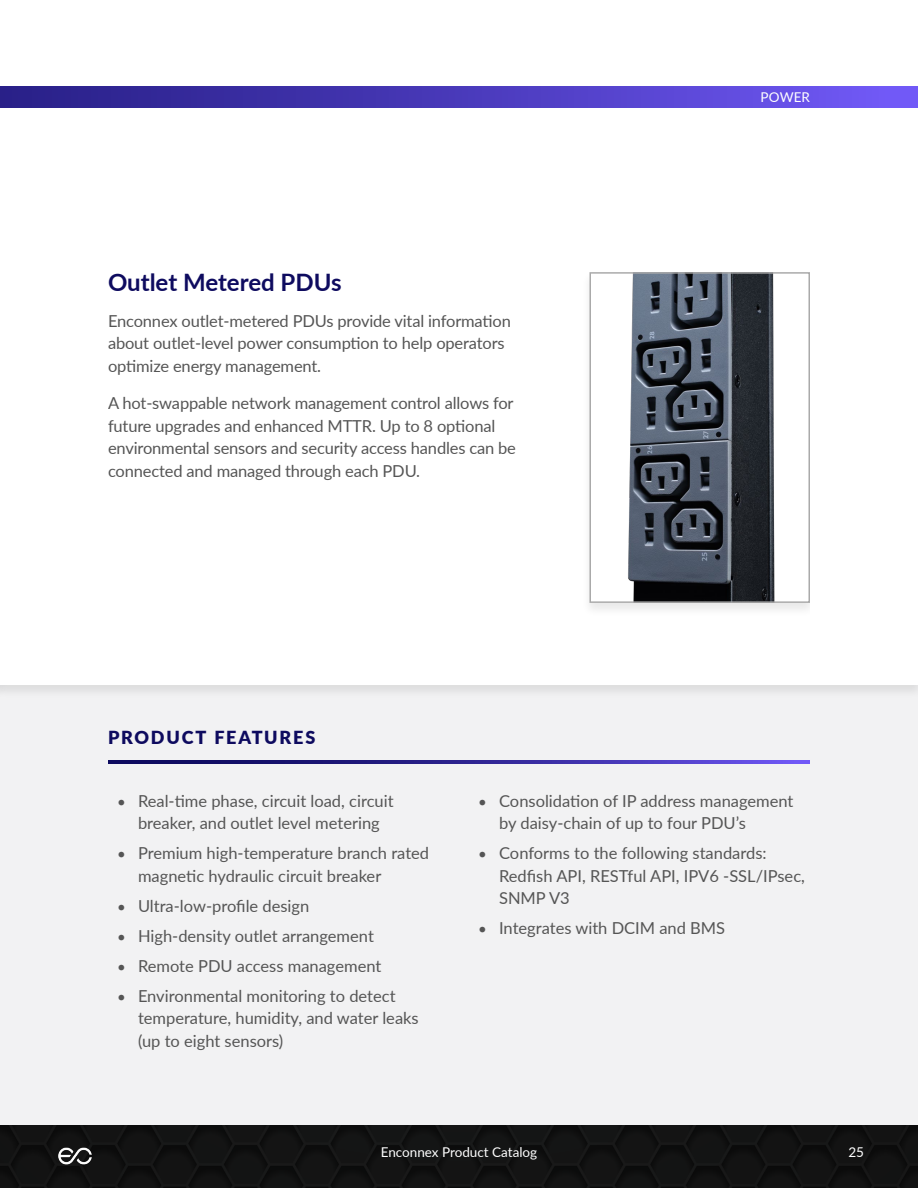
<style>
.page{position:relative;width:918px;height:1188px;background:#fff}
.page>*{position:absolute;margin:0;border:0;box-sizing:border-box;transform-origin:0 0}
.t1{font:700 24px "Lato";color:#0e0b5f}
.t2{font:900 18px "Lato";letter-spacing:.1em;color:#0e0b5f}
.t3{font:16.5px/22.5px "Lato";letter-spacing:-.005em;color:#555}
.t4{font:13.5px "Lato";color:#fff}
.s1{font-size:15px}
</style>
<div class="page">
<div style="left:0;top:510px;width:918px;height:615px;background:#f2f2f3"></div>
<div style="left:0;top:0;width:918px;height:700px;background:#eaeaeb"></div>
<div style="left:0;top:0;width:918px;height:685px;background:#fff"></div>
<svg style="left:108px;top:760px;width:702px;height:4px;background:#332898"></svg>
<div style="left:581px;top:271px;width:237px;height:347px;background:#000;opacity:.09"></div>
<img style="left:593px;top:275px;width:214px;height:325px">
<div style="left:590px;top:272px;width:220px;height:331px;border:2px solid #aaa"></div>
<div style="left:810px;top:0;width:108px;height:685px;background:#fff"></div>
<div style="left:0;top:1125px;width:918px;height:63px;background:#0e1011"></div>
<div style="left:0;top:86px;width:918px;height:22px;background:linear-gradient(to right,#251d83,#7159f6)"></div>
<h1 class="t1" style="left:108px;top:265px;width:235px">Outlet Metered PDUs</h1>
<p class="t3" style="left:108px;top:309px;width:404px">Enconnex outlet-metered PDUs provide vital information about outlet-level power consumption to help operators optimize energy management.</p>
<p class="t3" style="left:108px;top:391px;width:410px">A hot-swappable network management control allows for future upgrades and enhanced MTTR. Up to 8 optional environmental sensors and security access handles can be connected and managed through each PDU.</p>
<p class="t2" style="left:108px;top:724px;width:209px">PRODUCT FEATURES</p>
<p class="t4" style="left:761px;top:87px;width:51px">POWER</p>
<p class="t3" style="left:117px;top:789px;width:278px;text-align:center"><span class="s1">•</span> Real-time phase, circuit load, circuit breaker, and outlet level metering</p>
<p class="t3" style="left:138px;top:841px;width:293px;text-indent:-21px"><span class="s1">•</span> Premium high-temperature branch rated magnetic hydraulic circuit breaker</p>
<p class="t3" style="left:117px;top:894px;width:194px"><span class="s1">•</span> Ultra-low-profile design</p>
<p class="t3" style="left:117px;top:924px;width:258px"><span class="s1">•</span> High-density outlet arrangement</p>
<p class="t3" style="left:117px;top:954px;width:266px"><span class="s1">•</span> Remote PDU access management</p>
<p class="t3" style="left:138px;top:984px;width:282px;text-indent:-21px"><span class="s1">•</span> Environmental monitoring to detect temperature, humidity, and water leaks (up to eight sensors)</p>
<p class="t3" style="left:499px;top:789px;width:296px;text-indent:-21px"><span class="s1">•</span> Consolidation of IP address management by daisy-chain of up to four PDU’s</p>
<p class="t3" style="left:499px;top:841px;width:307px;text-indent:-21px"><span class="s1">•</span> Conforms to the following standards:<br>Redfish API, RESTful API, IPV6 -SSL/IPsec,<br>SNMP V3</p>
<p class="t3" style="left:478px;top:916px;width:249px"><span class="s1">•</span> Integrates with DCIM and BMS</p>
<p class="t4" style="left:381px;top:1143px;width:158px">Enconnex Product Catalog</p>
<p class="t4" style="left:848px;top:1143px;width:17px">25</p>
<p class="t4" style="left:856px;top:1143px;width:9px">9</p>
</div>
